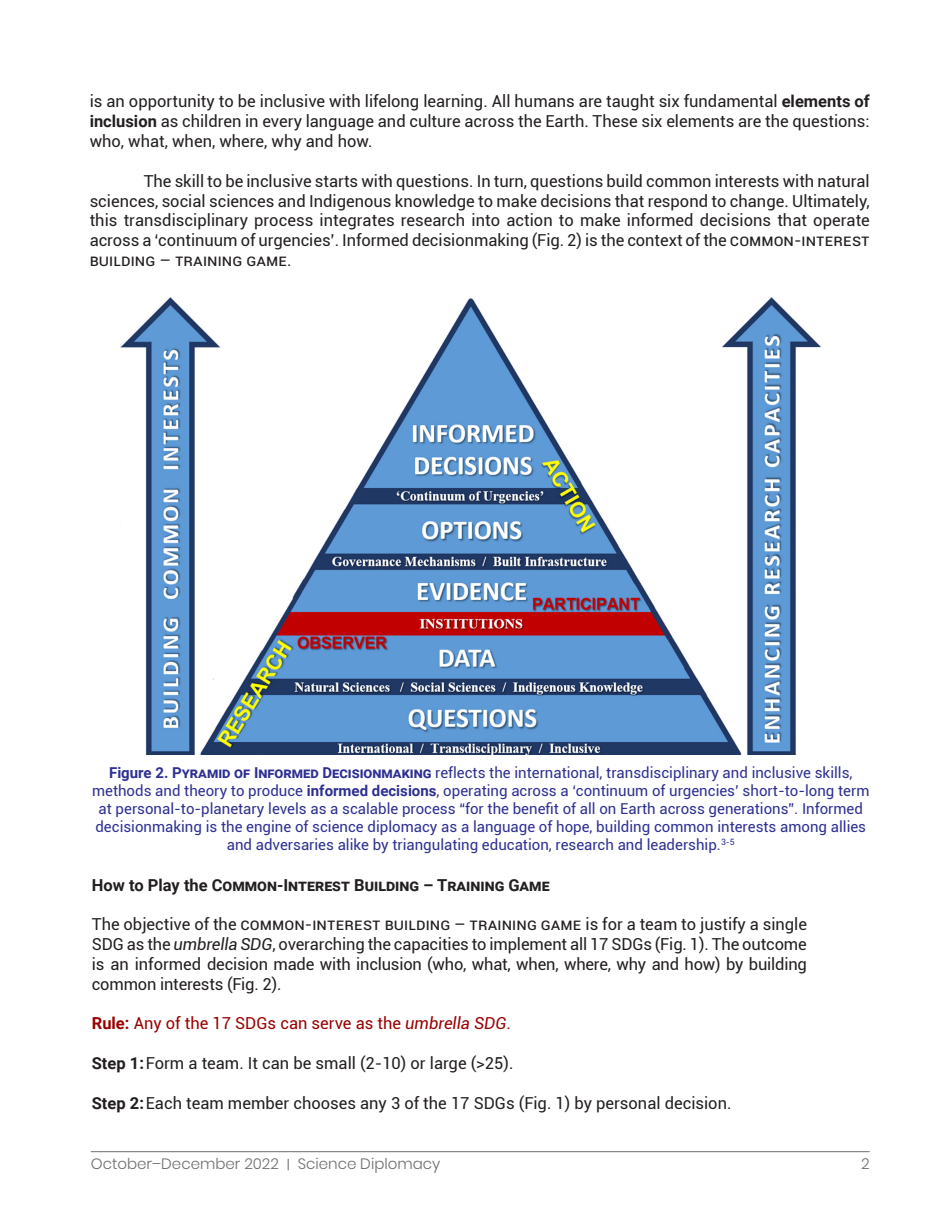
<style>
.page{position:relative;width:940px;height:1232px;background:#fff}
.page>*{position:absolute;margin:0;border:0;box-sizing:border-box;transform-origin:0 0}
.t1{font:16.5px/19.8px "Roboto";color:#231f20;text-align:justify}
.t2{font:700 16.5px "Roboto";color:#231f20}
.t3{font:16.5px "Roboto";color:#900}
.t4{font:15px/18px "Roboto";color:#2e3092;text-align:center}
.t5{font:300 15px "Poppins";color:#6c6d70}
.s1{font-weight:700}
.s2{font-style:italic}
.s3{font-size:12.75px}
</style>
<div class="page">
<img style="left:120px;top:297px;width:701px;height:457px">
<hr style="left:91px;top:1150px;width:778px;height:1px;background:#6c6d70">
<p class="t1" style="left:90px;top:91px;width:781px">is an opportunity to be inclusive with lifelong learning. All humans are taught six fundamental <span class="s1">elements of inclusion</span> as children in every language and culture across the Earth. These six elements are the questions: who, what, when, where, why and how.</p>
<p class="t1" style="left:90px;top:170px;width:781px;text-indent:54px">The skill to be inclusive starts with questions. In turn, questions build common interests with natural sciences, social sciences and Indigenous knowledge to make decisions that respond to change. Ultimately, this transdisciplinary process integrates research into action to make informed decisions that operate across a ‘continuum of urgencies’. Informed decisionmaking (Fig. 2) is the context of the Common-Interest Building – Training Game.</p>
<p class="t4" style="left:92px;top:762px;width:779px"><span class="s1">Figure 2. Pyramid of Informed Decisionmaking</span> reflects the international, transdisciplinary and inclusive skills, methods and theory to produce <span class="s1">informed decisions</span>, operating across a ‘continuum of urgencies’ short-to-long term at personal-to-planetary levels as a scalable process “for the benefit of all on Earth across generations”. Informed decisionmaking is the engine of science diplomacy as a language of hope, building common interests among allies and adversaries alike by triangulating education, research and leadership.<sup>3-5</sup></p>
<p class="t2" style="left:92px;top:873px;width:459px">How to Play the Common-Interest Building – Training Game</p>
<p class="t1" style="left:92px;top:913px;width:716px">The objective of the Common-Interest Bui ldi ng – Trai ni ng Game is for a team to justify a single SDG as the <span class="s2">umbrella SDG</span>, overarching the capacities to implement all 17 SDGs (Fig. 1). The outcome is an informed decision made with inclusion (who, what, when, where, why and how) by building common interests (Fig. 2).</p>
<p class="t3" style="left:92px;top:1011px;width:420px"><span class="s1">Rule:</span> Any of the 17 SDGs can serve as the <span class="s2">umbrella SDG</span>.</p>
<p class="t1" style="left:92px;top:1052px;width:423px"><span class="s1">Step 1:</span>Form a team. It can be small (2-10) or large (&gt;25).</p>
<p class="t1" style="left:92px;top:1091px;width:641px"><span class="s1">Step 2:</span>Each team member chooses any 3 of the 17 SDGs (Fig. 1) by personal decision.</p>
<p class="t5" style="left:91px;top:1154px;width:351px">October–December 2022 <span class="s3">|</span> Science Diplomacy</p>
<p class="t5" style="left:861px;top:1154px;width:10px">2</p>
</div>
